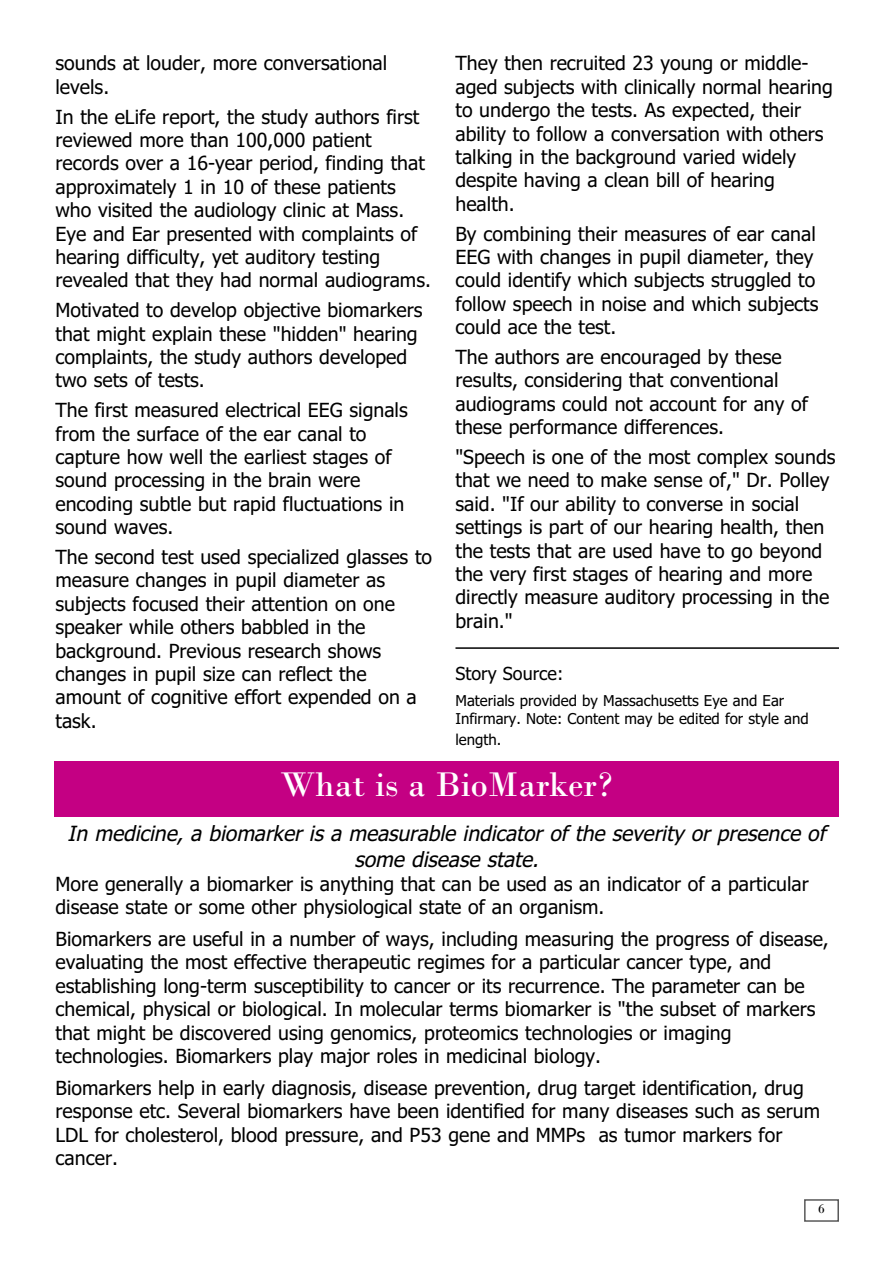
<style>
.page{position:relative;width:893px;height:1263px;background:#fff}
.page>*{position:absolute;margin:0;border:0;box-sizing:border-box;transform-origin:0 0}
.t1{font:36px "Bodoni";color:#fff}
.t2{font:italic 21px/25.2px "Tahoma";color:#000;text-align:center}
.t3{font:19.5px/23.4px "Tahoma";color:#000}
.t4{font:18px "Tahoma";color:#000}
.t5{font:15px/18px "Tahoma";color:#000}
.t6{font:13.5px "Bodoni";color:#000}
</style>
<div class="page">
<div style="left:804px;top:1199px;width:35px;height:23px;border:2px solid #595959"></div>
<div style="left:54px;top:761px;width:785px;height:55px;background:#c40083"></div>
<hr style="left:455px;top:647px;width:384px;height:2px;background:#000">
<p class="t3" style="left:55px;top:52px;width:333px">sounds at louder, more conversational levels.</p>
<p class="t3" style="left:55px;top:105px;width:377px">In the eLife report, the study authors first reviewed more than 100,000 patient records over a 16-year period, finding that approximately 1 in 10 of these patients who visited the audiology clinic at Mass.<br>Eye and Ear presented with complaints of hearing difficulty, yet auditory testing revealed that they had normal audiograms.</p>
<p class="t3" style="left:55px;top:299px;width:369px">Motivated to develop objective biomarkers that might explain these "hidden" hearing complaints, the study authors developed two sets of tests.</p>
<p class="t3" style="left:55px;top:399px;width:354px">The first measured electrical EEG signals from the surface of the ear canal to capture how well the earliest stages of sound processing in the brain were encoding subtle but rapid fluctuations in sound waves.</p>
<p class="t3" style="left:55px;top:545px;width:378px">The second test used specialized glasses to measure changes in pupil diameter as subjects focused their attention on one speaker while others babbled in the background. Previous research shows changes in pupil size can reflect the amount of cognitive effort expended on a task.</p>
<p class="t3" style="left:455px;top:52px;width:379px">They then recruited 23 young or middle&shy;aged subjects with clinically normal hearing to undergo the tests. As expected, their ability to follow a conversation with others talking in the background varied widely despite having a clean bill of hearing health.</p>
<p class="t3" style="left:455px;top:222px;width:364px">By combining their measures of ear canal EEG with changes in pupil diameter, they could identify which subjects struggled to follow speech in noise and which subjects could ace the test.</p>
<p class="t3" style="left:455px;top:346px;width:354px">The authors are encouraged by these results, considering that conventional audiograms could not account for any of these performance differences.</p>
<p class="t3" style="left:455px;top:446px;width:381px">"Speech is one of the most complex sounds that we need to make sense of," Dr. Polley said. "If our ability to converse in social settings is part of our hearing health, then the tests that are used have to go beyond the very first stages of hearing and more directly measure auditory processing in the brain."</p>
<p class="t4" style="left:455px;top:663px;width:109px">Story Source:</p>
<p class="t5" style="left:455px;top:691px;width:355px">Materials provided by Massachusetts Eye and Ear<br>Infirmary. Note: Content may be edited for style and</p>
<p class="t5" style="left:455px;top:731px;width:47px">length.</p>
<h1 class="t1" style="left:280px;top:762px;width:334px">What is a BioMarker?</h1>
<p class="t2" style="left:68px;top:821px;width:765px">In medicine, a biomarker is a measurable indicator of the severity or presence of some disease state.</p>
<p class="t3" style="left:55px;top:872px;width:755px">More generally a biomarker is anything that can be used as an indicator of a particular disease state or some other physiological state of an organism.</p>
<p class="t3" style="left:56px;top:927px;width:775px">Biomarkers are useful in a number of ways, including measuring the progress of disease, evaluating the most effective therapeutic regimes for a particular cancer type, and establishing long-term susceptibility to cancer or its recurrence. The parameter can be chemical, physical or biological. In molecular terms biomarker is "the subset of markers that might be discovered using genomics, proteomics technologies or imaging technologies. Biomarkers play major roles in medicinal biology.</p>
<p class="t3" style="left:56px;top:1076px;width:766px">Biomarkers help in early diagnosis, disease prevention, drug target identification, drug response etc. Several biomarkers have been identified for many diseases such as serum LDL for cholesterol, blood pressure, and P53 gene and MMPs as tumor markers for cancer.</p>
<p class="t6" style="left:818px;top:1201px;width:8px">6</p>
</div>
